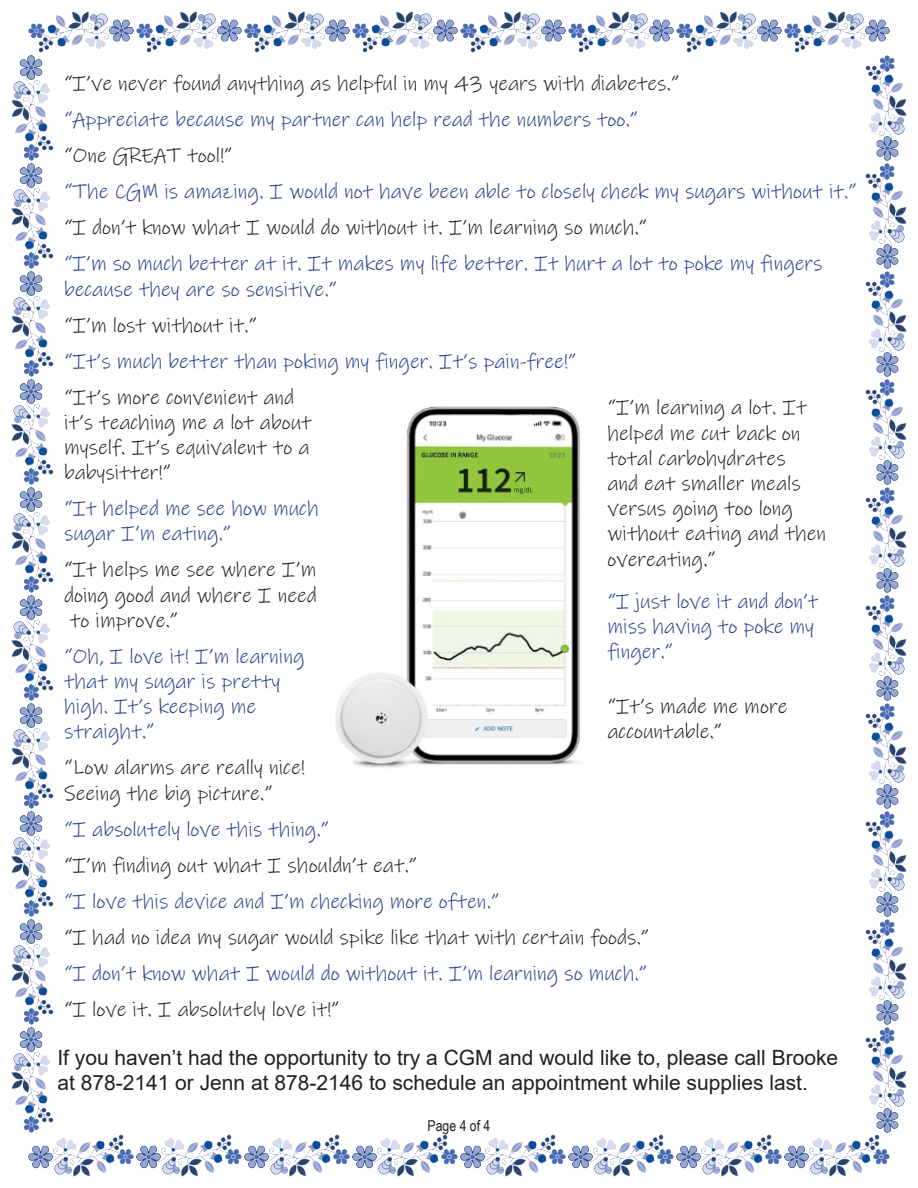
<style>
.page{position:relative;width:918px;height:1188px;background:#fff}
.page>*{position:absolute;margin:0;border:0;box-sizing:border-box;transform-origin:0 0}
.t1{font:21px/25.2px "Ink Free";color:#231f20}
.t2{font:21px/25.2px "Ink Free";color:#253f8e}
.t3{font:21px/25.2px "Arial";color:#231f20}
.t4{font:15px "Arial Narrow";color:#231f20}
</style>
<div class="page">
<img style="left:335px;top:406px;width:246px;height:362px">
<img style="left:11px;top:55px;width:43px;height:1078px">
<img style="left:28px;top:11px;width:862px;height:42px">
<img style="left:28px;top:1134px;width:862px;height:43px">
<img style="left:865px;top:55px;width:42px;height:1078px">
<p class="t1" style="left:64px;top:71px;width:617px">“I’ve never found anything as helpful in my 43 years with diabetes.”</p>
<p class="t2" style="left:64px;top:107px;width:576px">“Appreciate because my partner can help read the numbers too.”</p>
<p class="t1" style="left:64px;top:143px;width:170px">“One GREAT tool!”</p>
<p class="t2" style="left:64px;top:179px;width:794px">“The CGM is amazing. I would not have been able to closely check my sugars without it.”</p>
<p class="t1" style="left:64px;top:215px;width:584px">“I don’t know what I would do without it. I’m learning so much.”</p>
<p class="t2" style="left:64px;top:251px;width:760px">“I’m so much better at it. It makes my life better. It hurt a lot to poke my fingers because they are so sensitive.”</p>
<p class="t1" style="left:64px;top:312px;width:194px">“I’m lost without it.”</p>
<p class="t2" style="left:64px;top:348px;width:514px">“It’s much better than poking my finger. It’s pain-free!”</p>
<p class="t1" style="left:64px;top:384px;width:232px">“It’s more convenient and</p>
<p class="t1" style="left:64px;top:410px;width:249px">it’s teaching me a lot about</p>
<p class="t1" style="left:64px;top:435px;width:247px">myself. It’s equivalent to a</p>
<p class="t1" style="left:64px;top:460px;width:108px">babysitter!”</p>
<p class="t2" style="left:64px;top:496px;width:256px">“It helped me see how much</p>
<p class="t2" style="left:64px;top:521px;width:169px">sugar I’m eating.”</p>
<p class="t1" style="left:64px;top:557px;width:254px">“It helps me see where I’m</p>
<p class="t1" style="left:64px;top:582px;width:254px">doing good and where I need</p>
<p class="t1" style="left:70px;top:608px;width:109px">to improve.”</p>
<p class="t2" style="left:64px;top:644px;width:242px">“Oh, I love it! I’m learning that my sugar is pretty high. It’s keeping me</p>
<p class="t2" style="left:64px;top:719px;width:92px">straight.”</p>
<p class="t1" style="left:64px;top:755px;width:242px">“Low alarms are really nice!</p>
<p class="t1" style="left:64px;top:780px;width:210px">Seeing the big picture.”</p>
<p class="t2" style="left:64px;top:816px;width:266px">“I absolutely love this thing.”</p>
<p class="t1" style="left:64px;top:852px;width:354px">“I’m finding out what I shouldn’t eat.”</p>
<p class="t2" style="left:64px;top:888px;width:437px">“I love this device and I’m checking more often.”</p>
<p class="t1" style="left:64px;top:924px;width:587px">“I had no idea my sugar would spike like that with certain foods.”</p>
<p class="t2" style="left:64px;top:960px;width:584px">“I don’t know what I would do without it. I’m learning so much.”</p>
<p class="t1" style="left:64px;top:996px;width:277px">“I love it. I absolutely love it!”</p>
<p class="t1" style="left:608px;top:395px;width:220px">“I’m learning a lot. It helped me cut back on total carbohydrates<br>and eat smaller meals versus going too long without eating and then overeating.”</p>
<p class="t2" style="left:608px;top:589px;width:212px">“I just love it and don’t miss having to poke my finger.”</p>
<p class="t1" style="left:608px;top:693px;width:181px">“It’s made me more accountable.”</p>
<p class="t3" style="left:57px;top:1045px;width:782px">If you haven’t had the opportunity to try a CGM and would like to, please call Brooke at 878-2141 or Jenn at 878-2146 to schedule an appointment while supplies last.</p>
<p class="t4" style="left:428px;top:1115px;width:64px">Page 4 of 4</p>
</div>
